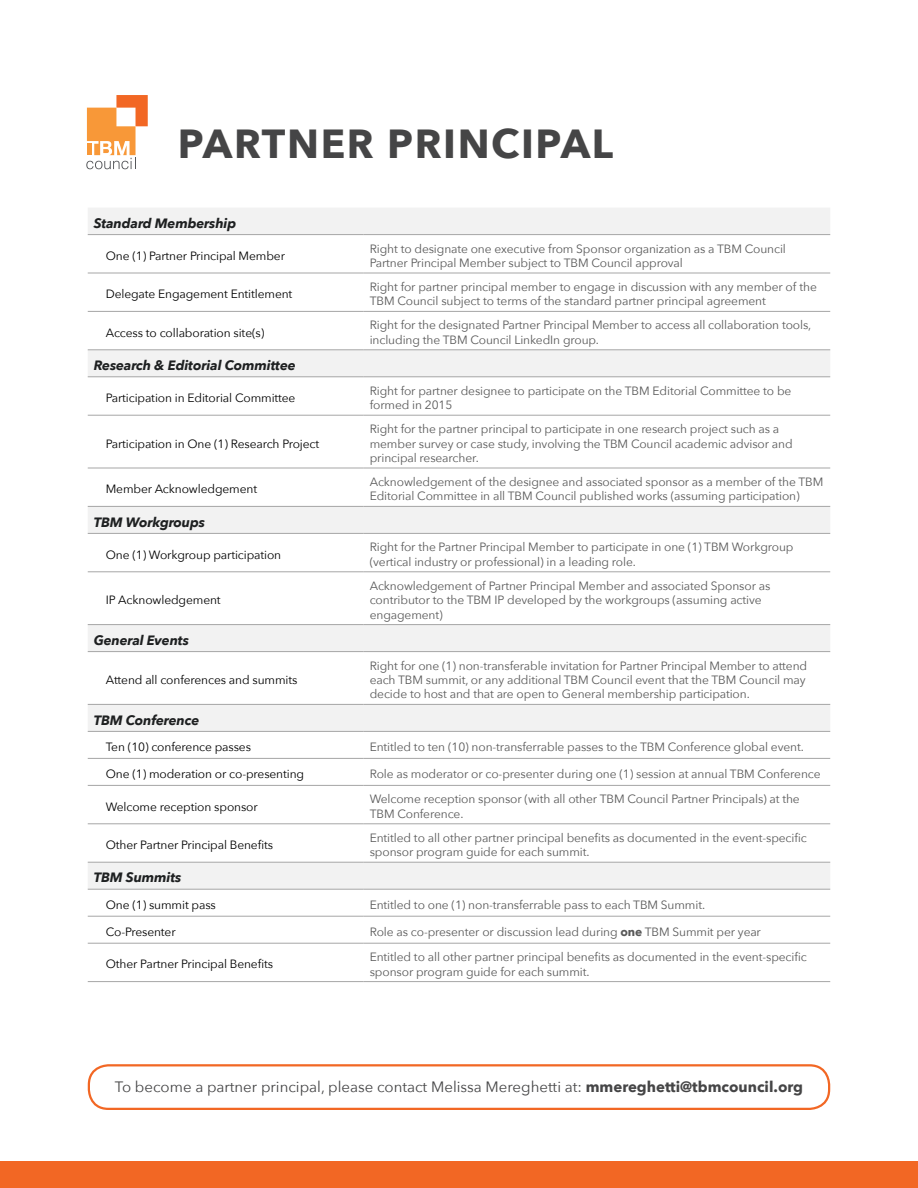
<style>
.page{position:relative;width:918px;height:1188px;background:#fff}
.page>*{position:absolute;margin:0;border:0;box-sizing:border-box;transform-origin:0 0}
.t1{font:700 40.5px "Avenir Next";letter-spacing:.04em;color:#454546}
.t2{font:15px "Avenir Next";color:#454546}
.t3{font:italic 700 13.5px "Avenir Next";letter-spacing:-.01em;color:#1e2021}
.t4{font:12px/14.4px "Avenir Next";letter-spacing:-.01em;color:#595959}
.t5{font:12px "Avenir Next";letter-spacing:-.01em;color:#000}
.s1{font-weight:700}
</style>
<div class="page">
<div style="left:0;top:1161px;width:918px;height:27px;background:#f26724"></div>
<div style="left:88px;top:1064px;width:742px;height:46px;border:2px solid #f26724;border-radius:20px"></div>
<svg style="left:88px;top:208px;width:742px;height:681px"></svg>
<hr style="left:88px;top:234px;width:276px;height:1px;background:#a6a6a6">
<hr style="left:364px;top:234px;width:466px;height:1px;background:#a6a6a6">
<hr style="left:88px;top:273px;width:276px;height:1px;background:#a6a6a6">
<hr style="left:364px;top:273px;width:466px;height:1px;background:#a6a6a6">
<hr style="left:88px;top:311px;width:276px;height:1px;background:#a6a6a6">
<hr style="left:364px;top:311px;width:466px;height:1px;background:#a6a6a6">
<hr style="left:88px;top:349px;width:276px;height:1px;background:#a6a6a6">
<hr style="left:364px;top:349px;width:466px;height:1px;background:#a6a6a6">
<hr style="left:88px;top:376px;width:276px;height:1px;background:#a6a6a6">
<hr style="left:364px;top:376px;width:466px;height:1px;background:#a6a6a6">
<hr style="left:88px;top:415px;width:276px;height:1px;background:#a6a6a6">
<hr style="left:364px;top:415px;width:466px;height:1px;background:#a6a6a6">
<hr style="left:88px;top:468px;width:276px;height:1px;background:#a6a6a6">
<hr style="left:364px;top:468px;width:466px;height:1px;background:#a6a6a6">
<hr style="left:88px;top:506px;width:276px;height:1px;background:#a6a6a6">
<hr style="left:364px;top:506px;width:466px;height:1px;background:#a6a6a6">
<hr style="left:88px;top:533px;width:276px;height:1px;background:#a6a6a6">
<hr style="left:364px;top:533px;width:466px;height:1px;background:#a6a6a6">
<hr style="left:88px;top:571px;width:276px;height:1px;background:#a6a6a6">
<hr style="left:364px;top:571px;width:466px;height:1px;background:#a6a6a6">
<hr style="left:88px;top:624px;width:276px;height:1px;background:#a6a6a6">
<hr style="left:364px;top:624px;width:466px;height:1px;background:#a6a6a6">
<hr style="left:88px;top:651px;width:276px;height:1px;background:#a6a6a6">
<hr style="left:364px;top:651px;width:466px;height:1px;background:#a6a6a6">
<hr style="left:88px;top:704px;width:276px;height:1px;background:#a6a6a6">
<hr style="left:364px;top:704px;width:466px;height:1px;background:#a6a6a6">
<hr style="left:88px;top:731px;width:276px;height:1px;background:#a6a6a6">
<hr style="left:364px;top:731px;width:466px;height:1px;background:#a6a6a6">
<hr style="left:88px;top:758px;width:276px;height:1px;background:#a6a6a6">
<hr style="left:364px;top:758px;width:466px;height:1px;background:#a6a6a6">
<hr style="left:88px;top:785px;width:276px;height:1px;background:#a6a6a6">
<hr style="left:364px;top:785px;width:466px;height:1px;background:#a6a6a6">
<hr style="left:88px;top:823px;width:276px;height:1px;background:#a6a6a6">
<hr style="left:364px;top:823px;width:466px;height:1px;background:#a6a6a6">
<hr style="left:88px;top:862px;width:276px;height:1px;background:#a6a6a6">
<hr style="left:364px;top:862px;width:466px;height:1px;background:#a6a6a6">
<hr style="left:88px;top:889px;width:276px;height:1px;background:#a6a6a6">
<hr style="left:364px;top:889px;width:466px;height:1px;background:#a6a6a6">
<hr style="left:88px;top:916px;width:276px;height:1px;background:#a6a6a6">
<hr style="left:364px;top:916px;width:466px;height:1px;background:#a6a6a6">
<hr style="left:88px;top:943px;width:276px;height:1px;background:#a6a6a6">
<hr style="left:364px;top:943px;width:466px;height:1px;background:#a6a6a6">
<hr style="left:88px;top:981px;width:276px;height:1px;background:#a6a6a6">
<hr style="left:364px;top:981px;width:466px;height:1px;background:#a6a6a6">
<svg style="left:86px;top:95px;width:62px;height:74px"></svg>
<h1 class="t1" style="left:178px;top:108px;width:437px">PARTNER PRINCIPAL</h1>
<p class="t3" style="left:94px;top:211px;width:144px">Standard Membership</p>
<p class="t5" style="left:106px;top:245px;width:181px">One (1) Partner Principal Member</p>
<p class="t4" style="left:370px;top:241px;width:418px">Right to designate one executive from Sponsor organization as a TBM Council<br>Partner Principal Member subject to TBM Council approval</p>
<p class="t5" style="left:106px;top:284px;width:188px">Delegate Engagement Entitlement</p>
<p class="t4" style="left:370px;top:279px;width:449px">Right for partner principal member to engage in discussion with any member of the<br>TBM Council subject to terms of the standard partner principal agreement</p>
<p class="t5" style="left:106px;top:322px;width:160px">Access to collaboration site(s)</p>
<p class="t4" style="left:370px;top:318px;width:443px">Right for the designated Partner Principal Member to access all collaboration tools, including the TBM Council LinkedIn group.</p>
<p class="t3" style="left:94px;top:354px;width:204px">Research &amp; Editorial Committee</p>
<p class="t5" style="left:106px;top:388px;width:191px">Participation in Editorial Committee</p>
<p class="t4" style="left:370px;top:383px;width:423px">Right for partner designee to participate on the TBM Editorial Committee to be formed in 2015</p>
<p class="t5" style="left:106px;top:433px;width:215px">Participation in One (1) Research Project</p>
<p class="t4" style="left:370px;top:421px;width:424px">Right for the partner principal to participate in one research project such as a member survey or case study, involving the TBM Council academic advisor and principal researcher.</p>
<p class="t5" style="left:106px;top:479px;width:153px">Member Acknowledgement</p>
<p class="t4" style="left:370px;top:474px;width:455px">Acknowledgement of the designee and associated sponsor as a member of the TBM<br>Editorial Committee in all TBM Council published works (assuming participation)</p>
<p class="t3" style="left:94px;top:510px;width:113px">TBM Workgroups</p>
<p class="t5" style="left:106px;top:544px;width:177px">One (1) Workgroup participation</p>
<p class="t4" style="left:370px;top:540px;width:425px">Right for the Partner Principal Member to participate in one (1) TBM Workgroup (vertical industry or professional) in a leading role.</p>
<p class="t5" style="left:106px;top:590px;width:117px">IP Acknowledgement</p>
<p class="t4" style="left:370px;top:578px;width:402px">Acknowledgement of Partner Principal Member and associated Sponsor as contributor to the TBM IP developed by the workgroups (assuming active engagement)</p>
<p class="t3" style="left:94px;top:628px;width:97px">General Events</p>
<p class="t5" style="left:106px;top:670px;width:193px">Attend all conferences and summits</p>
<p class="t4" style="left:370px;top:658px;width:439px">Right for one (1) non-transferable invitation for Partner Principal Member to attend each TBM summit, or any additional TBM Council event that the TBM Council may decide to host and that are open to General membership participation.</p>
<p class="t3" style="left:94px;top:708px;width:107px">TBM Conference</p>
<p class="t5" style="left:106px;top:737px;width:147px">Ten (10) conference passes</p>
<p class="t4" style="left:370px;top:739px;width:436px">Entitled to ten (10) non-transferrable passes to the TBM Conference global event.</p>
<p class="t5" style="left:106px;top:764px;width:200px">One (1) moderation or co-presenting</p>
<p class="t4" style="left:370px;top:766px;width:452px">Role as moderator or co-presenter during one (1) session at annual TBM Conference</p>
<p class="t5" style="left:106px;top:796px;width:154px">Welcome reception sponsor</p>
<p class="t4" style="left:370px;top:792px;width:432px">Welcome reception sponsor (with all other TBM Council Partner Principals) at the<br>TBM Conference.</p>
<p class="t5" style="left:106px;top:835px;width:169px">Other Partner Principal Benefits</p>
<p class="t4" style="left:370px;top:830px;width:439px">Entitled to all other partner principal benefits as documented in the event-specific sponsor program guide for each summit.</p>
<p class="t3" style="left:94px;top:866px;width:89px">TBM Summits</p>
<p class="t5" style="left:106px;top:894px;width:112px">One (1) summit pass</p>
<p class="t4" style="left:370px;top:897px;width:337px">Entitled to one (1) non-transferrable pass to each TBM Summit.</p>
<p class="t5" style="left:106px;top:921px;width:71px">Co-Presenter</p>
<p class="t4" style="left:370px;top:924px;width:393px">Role as co-presenter or discussion lead during <span class="s1">one</span> TBM Summit per year</p>
<p class="t5" style="left:106px;top:954px;width:169px">Other Partner Principal Benefits</p>
<p class="t4" style="left:370px;top:949px;width:439px">Entitled to all other partner principal benefits as documented in the event-specific sponsor program guide for each summit.</p>
<p class="t2" style="left:115px;top:1074px;width:690px">To become a partner principal, please contact Melissa Mereghetti at: <span class="s1">mmereghetti@tbmcouncil.org</span></p>
</div>
